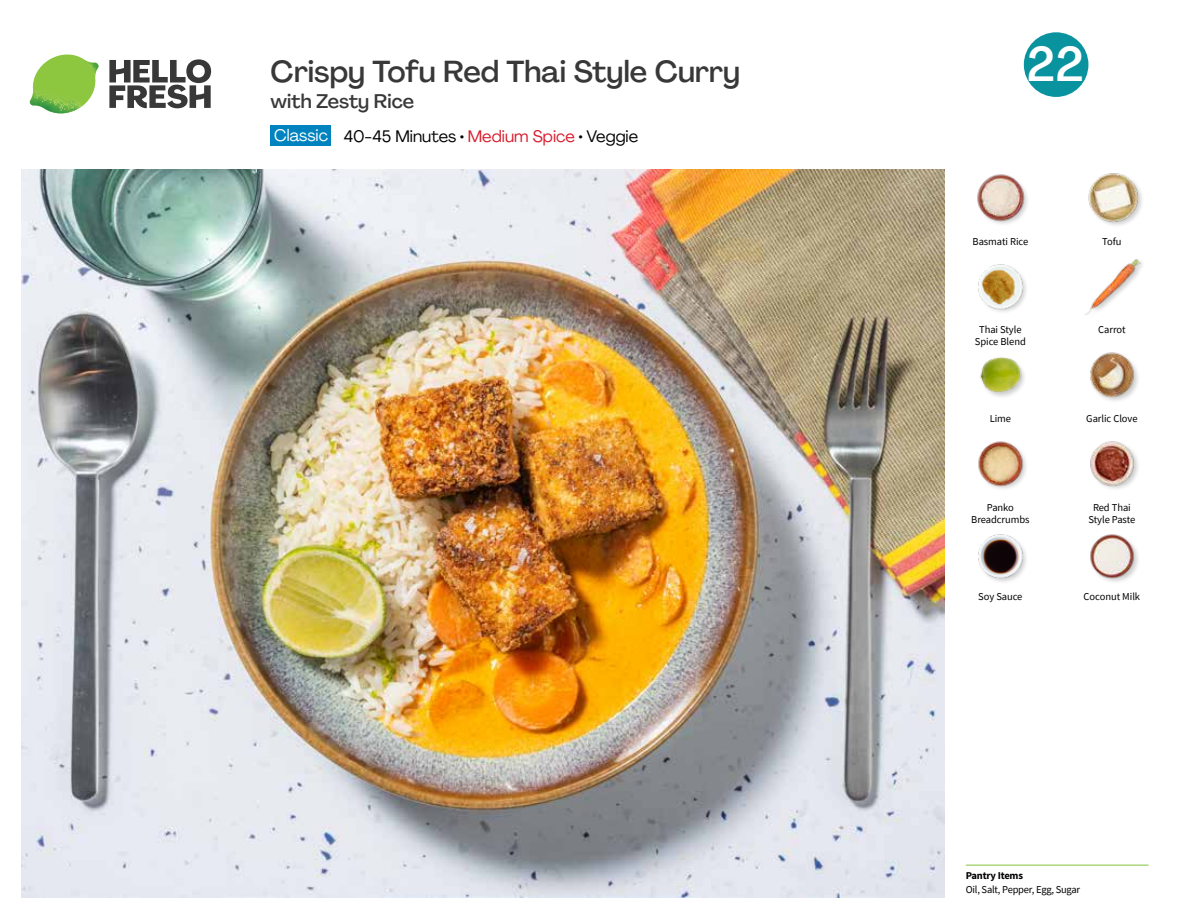
<style>
.page{position:relative;width:1188px;height:918px;background:#fff}
.page>*{position:absolute;margin:0;border:0;box-sizing:border-box;transform-origin:0 0}
.t1{font:500 48px "Agrandir";color:#fff}
.t2{font:500 30px "Agrandir";letter-spacing:-.005em;color:#383839}
.t3{font:500 19.5px "Agrandir";color:#383839}
.t4{font:16.5px "Agrandir";color:#000}
.t5{font:10.5px/12px "Source Sans Pro";letter-spacing:-.005em;color:#000;text-align:center}
.t6{font:700 10.5px "Source Sans Pro";letter-spacing:-.02em;color:#000}
.s1{color:#fff}
.s2{color:#d81b2c}
</style>
<div class="page">
<svg style="left:109px;top:59px;width:102px;height:49px"></svg>
<img style="left:30px;top:55px;width:69px;height:59px">
<img style="left:21px;top:170px;width:924px;height:728px">
<hr style="left:966px;top:865px;width:183px;height:1px;background:#82c341">
<div style="left:271px;top:126px;width:60px;height:20px;background:#0083be"></div>
<img style="left:978px;top:534px;width:48px;height:48px">
<img style="left:1090px;top:534px;width:48px;height:48px">
<img style="left:980px;top:357px;width:45px;height:40px">
<img style="left:978px;top:441px;width:48px;height:48px">
<img style="left:1090px;top:441px;width:48px;height:48px">
<img style="left:1090px;top:352px;width:48px;height:49px">
<img style="left:977px;top:174px;width:51px;height:50px">
<img style="left:978px;top:264px;width:48px;height:48px">
<img style="left:1085px;top:259px;width:56px;height:56px">
<img style="left:1088px;top:173px;width:53px;height:53px">
<svg style="left:1023px;top:32px;width:66px;height:65px"></svg>
<h2 class="t2" style="left:271px;top:53px;width:471px">Crispy Tofu Red Thai Style Curry</h2>
<h3 class="t3" style="left:271px;top:89px;width:145px">with Zesty Rice</h3>
<h3 class="t4" style="left:274px;top:126px;width:366px"><span class="s1">Classic</span> 40-45 Minutes • <span class="s2">Medium Spice</span> • Veggie</h3>
<h1 class="t1" style="left:1027px;top:35px;width:58px">22</h1>
<p class="t5" style="left:973px;top:235px;width:57px">Basmati Rice</p>
<p class="t5" style="left:1102px;top:235px;width:21px">Tofu</p>
<p class="t5" style="left:979px;top:324px;width:44px">Thai Style</p>
<p class="t5" style="left:1098px;top:324px;width:29px">Carrot</p>
<p class="t5" style="left:975px;top:336px;width:52px">Spice Blend</p>
<p class="t5" style="left:990px;top:413px;width:23px">Lime</p>
<p class="t5" style="left:1086px;top:413px;width:53px">Garlic Clove</p>
<p class="t5" style="left:971px;top:501px;width:60px">Panko<br>Breadcrumbs</p>
<p class="t5" style="left:1089px;top:501px;width:48px">Red Thai<br>Style Paste</p>
<p class="t5" style="left:978px;top:590px;width:46px">Soy Sauce</p>
<p class="t5" style="left:1084px;top:590px;width:58px">Coconut Milk</p>
<p class="t6" style="left:966px;top:868px;width:59px">Pantry Items</p>
<p class="t5" style="left:966px;top:884px;width:116px">Oil, Salt, Pepper, Egg, Sugar</p>
</div>
